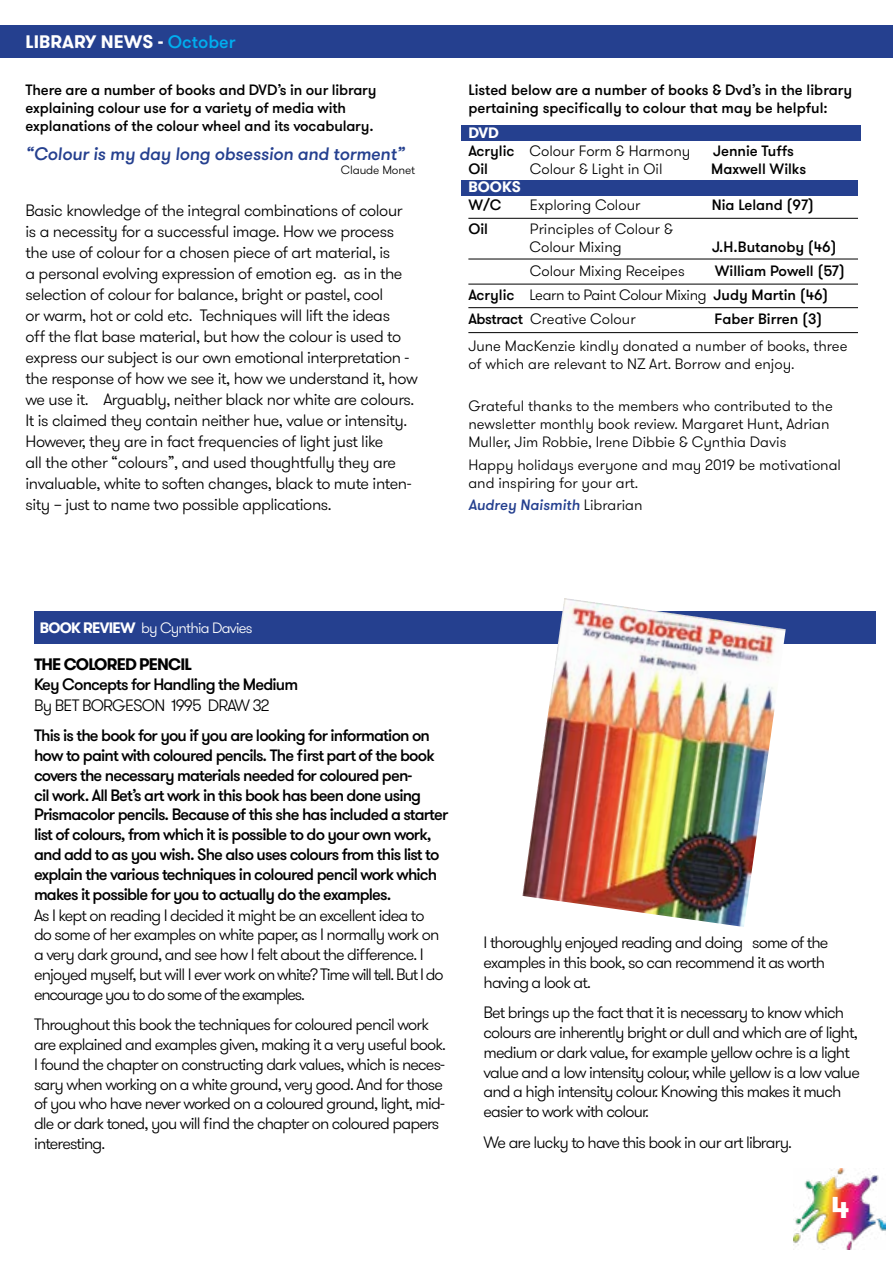
<style>
.page{position:relative;width:893px;height:1263px;background:#fff}
.page>*{position:absolute;margin:0;border:0;box-sizing:border-box;transform-origin:0 0}
.t1{font:700 30px "GT Walsheim";color:#fff}
.t2{font:italic 500 18px "GT Walsheim";letter-spacing:-.01em;color:#25408f}
.t3{font:700 18px "GT Walsheim";color:#fff}
.t4{font:300 16.5px/19.8px "GT Walsheim";letter-spacing:-.05em;color:#000}
.t5{font:300 16.5px/21px "GT Walsheim";letter-spacing:-.025em;color:#000}
.t6{font:500 16.5px/19.8px "GT Walsheim";letter-spacing:-.05em;color:#000}
.t7{font:700 16.5px "GT Walsheim";letter-spacing:-.05em;color:#000}
.t8{font:300 15px/18px "GT Walsheim";color:#000}
.t9{font:500 15px/18px "GT Walsheim";letter-spacing:-.01em;color:#000}
.t10{font:300 15px "GT Walsheim";letter-spacing:-.05em;color:#fff}
.t11{font:italic 500 15px "GT Walsheim";color:#25408f}
.t12{font:700 15px "GT Walsheim";color:#fff}
.t13{font:300 12px "GT Walsheim";letter-spacing:-.01em;color:#000}
.s1{font-weight:500;color:#00aeef}
.s2{font-weight:700;color:#fff}
.s3{font-weight:500}
.s4{font-weight:300}
.s5{font-weight:300;font-style:normal;color:#000}
.s6{font-weight:700}
</style>
<div class="page">
<img style="left:794px;top:1169px;width:92px;height:81px">
<div style="left:0;top:26px;width:893px;height:32px;background:#25408f"></div>
<div style="left:462px;top:125px;width:399px;height:16px;background:#25408f"></div>
<div style="left:462px;top:180px;width:396px;height:16px;background:#25408f"></div>
<hr style="left:468px;top:218px;width:390px;height:1px;background:#000">
<hr style="left:468px;top:259px;width:390px;height:1px;background:#000">
<hr style="left:468px;top:284px;width:390px;height:1px;background:#000">
<hr style="left:468px;top:332px;width:390px;height:1px;background:#000">
<hr style="left:468px;top:307px;width:390px;height:1px;background:#000">
<div style="left:34px;top:611px;width:842px;height:33px;background:#25408f"></div>
<img style="left:522px;top:598px;width:264px;height:329px">
<p class="t3" style="left:26px;top:30px;width:212px">LIBRARY NEWS - <span class="s1">October</span></p>
<p class="t9" style="left:26px;top:82px;width:352px">There are a number of books and DVD’s in our library explaining colour use for a variety of media with explanations of the colour wheel and its vocabulary.</p>
<p class="t2" style="left:26px;top:142px;width:381px">“Colour is my day long obsession and torment”</p>
<p class="t13" style="left:341px;top:163px;width:76px">Claude Monet</p>
<p class="t5" style="left:26px;top:201px;width:394px">Basic knowledge of the integral combinations of colour<br>is a necessity for a successful image. How we process the use of colour for a chosen piece of art material, is<br>a personal evolving expression of emotion eg. as in the selection of colour for balance, bright or pastel, cool<br>or warm, hot or cold etc. Techniques will lift the ideas<br>off the flat base material, but how the colour is used to express our subject is our own emotional interpretation - the response of how we see it, how we understand it, how we use it. Arguably, neither black nor white are colours.<br>It is claimed they contain neither hue, value or intensity.<br>However, they are in fact frequencies of light just like<br>all the other “colours”, and used thoughtfully they are invaluable, white to soften changes, black to mute inten&shy;sity – just to name two possible applications.</p>
<p class="t9" style="left:468px;top:81px;width:385px">Listed below are a number of books &amp; Dvd’s in the library pertaining specifically to colour that may be helpful:</p>
<p class="t8" style="left:468px;top:124px;width:223px"><span class="s2">DVD<br></span><span class="s3">Acrylic</span> Colour Form &amp; Harmony</p>
<p class="t9" style="left:713px;top:142px;width:82px">Jennie Tuffs</p>
<p class="t9" style="left:468px;top:160px;width:21px">Oil</p>
<p class="t8" style="left:530px;top:160px;width:134px">Colour &amp; Light in Oil</p>
<p class="t9" style="left:711px;top:160px;width:97px">Maxwell Wilks</p>
<p class="t12" style="left:468px;top:177px;width:54px">BOOKS</p>
<p class="t9" style="left:468px;top:196px;width:35px">W/C</p>
<p class="t8" style="left:530px;top:196px;width:112px">Exploring Colour</p>
<p class="t9" style="left:712px;top:196px;width:104px">Nia Leland (97)</p>
<p class="t9" style="left:468px;top:220px;width:21px">Oil</p>
<p class="t8" style="left:530px;top:220px;width:145px">Principles of Colour &amp;<br>Colour Mixing</p>
<p class="t9" style="left:712px;top:238px;width:126px">J.H.Butanoby (46)</p>
<p class="t9" style="left:468px;top:259px;width:378px;line-height:24px;text-indent:246px">William Powell (57)<br>Acrylic <span class="s4">Learn to Paint Colour Mixing</span> Judy Martin (46)<br>Abstract <span class="s4">Creative Colour</span></p>
<p class="t8" style="left:530px;top:262px;width:156px">Colour Mixing Receipes</p>
<p class="t9" style="left:714px;top:310px;width:110px">Faber Birren (3)</p>
<p class="t8" style="left:468px;top:337px;width:381px">June MacKenzie kindly donated a number of books, three of which are relevant to NZ Art. Borrow and enjoy.</p>
<p class="t8" style="left:468px;top:397px;width:366px">Grateful thanks to the members who contributed to the newsletter monthly book review. Margaret Hunt, Adrian<br>Muller, Jim Robbie, Irene Dibbie &amp; Cynthia Davis</p>
<p class="t8" style="left:468px;top:456px;width:374px">Happy holidays everyone and may 2019 be motivational and inspiring for your art.</p>
<p class="t11" style="left:468px;top:495px;width:176px">Audrey Naismith <span class="s5">Librarian</span></p>
<p class="t10" style="left:40px;top:618px;width:214px"><span class="s6">BOOK REVIEW</span> by Cynthia Davies</p>
<p class="t7" style="left:34px;top:654px;width:159px">THE COLORED PENCIL</p>
<p class="t6" style="left:34px;top:675px;width:266px">Key Concepts for Handling the Medium</p>
<p class="t4" style="left:34px;top:696px;width:237px">By BET BORGESON 1995 DRAW 32</p>
<p class="t6" style="left:34px;top:726px;width:416px">This is the book for you if you are looking for information on how to paint with coloured pencils. The first part of the book covers the necessary materials needed for coloured pen-<br>cil work. All Bet’s art work in this book has been done using Prismacolor pencils. Because of this she has included a starter list of colours, from which it is possible to do your own work, and add to as you wish. She also uses colours from this list to explain the various techniques in coloured pencil work which makes it possible for you to actually do the examples.</p>
<p class="t4" style="left:34px;top:905px;width:411px">As I kept on reading I decided it might be an excellent idea to do some of her examples on white paper, as I normally work on a very dark ground, and see how I felt about the difference. I enjoyed myself, but will I ever work on white? Time will tell. But I do encourage you to do some of the examples.</p>
<p class="t4" style="left:34px;top:1015px;width:413px">Throughout this book the techniques for coloured pencil work are explained and examples given, making it a very useful book.<br>I found the chapter on constructing dark values, which is neces&shy;sary when working on a white ground, very good. And for those of you who have never worked on a coloured ground, light, mid&shy;dle or dark toned, you will find the chapter on coloured papers interesting.</p>
<p class="t4" style="left:484px;top:933px;width:346px">I thoroughly enjoyed reading and doing some of the examples in this book, so can recommend it as worth having a look at.</p>
<p class="t4" style="left:484px;top:1003px;width:378px">Bet brings up the fact that it is necessary to know which colours are inherently bright or dull and which are of light, medium or dark value, for example yellow ochre is a light value and a low intensity colour, while yellow is a low value and a high intensity colour. Knowing this makes it much easier to work with colour.</p>
<p class="t4" style="left:484px;top:1132px;width:310px">We are lucky to have this book in our art library.</p>
<h1 class="t1" style="left:831px;top:1188px;width:20px">4</h1>
</div>
